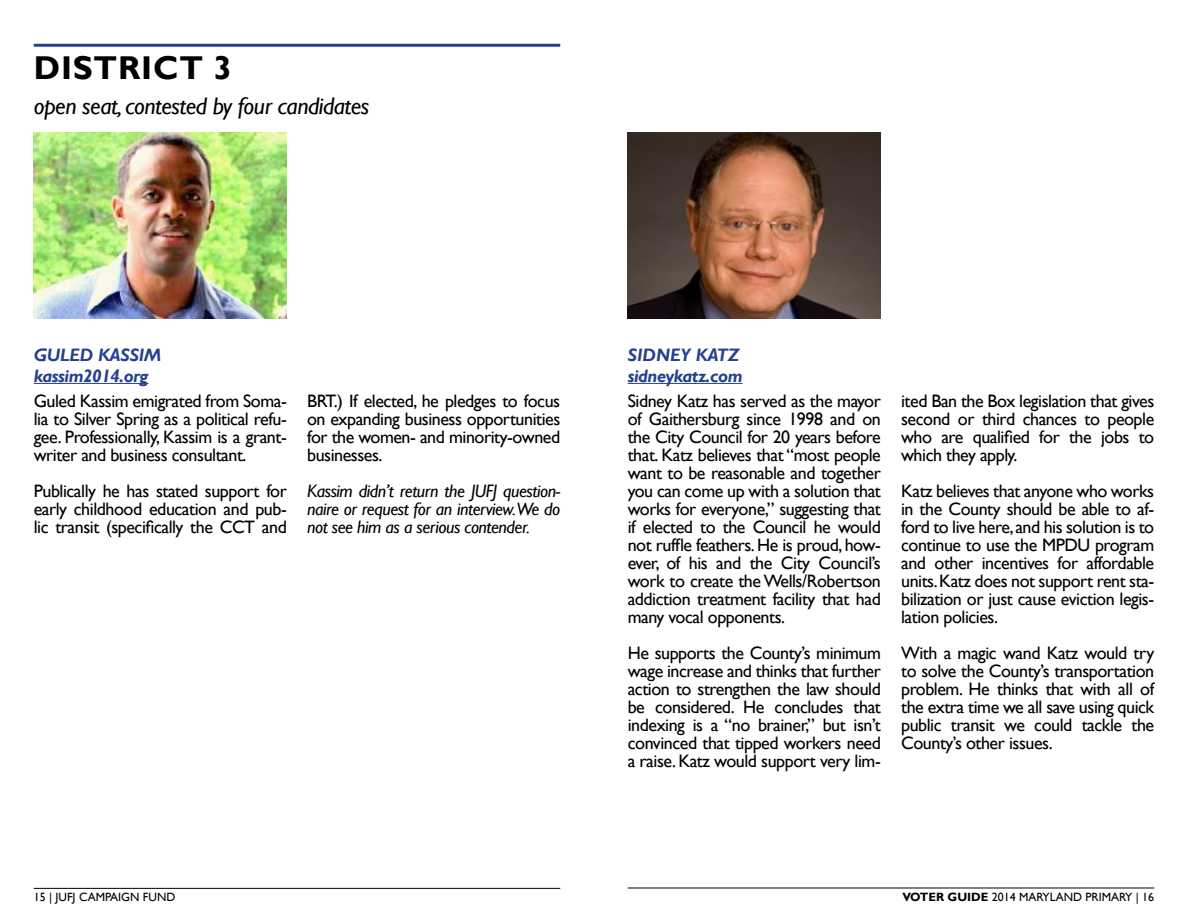
<style>
.page{position:relative;width:1188px;height:918px;background:#fff}
.page>*{position:absolute;margin:0;border:0;box-sizing:border-box;transform-origin:0 0}
.t1{font:700 33px "Gill Sans";letter-spacing:.025em;color:#000}
.t2{font:italic 24px "Gill Sans";letter-spacing:-.02em;color:#000}
.t3{font:18px/18px "Gill Sans";letter-spacing:-.025em;color:#000;text-align:justify}
.t4{font:italic 18px/18px "Gill Sans";letter-spacing:-.025em;color:#000;text-align:justify}
.t5{font:italic 700 18px/21px "Gill Sans";letter-spacing:-.01em;color:#25408f}
.t6{font:12px "Gill Sans";color:#000}
.s1{font-weight:700}
</style>
<div class="page">
<hr style="left:34px;top:888px;width:526px;height:1px;background:#000">
<hr style="left:628px;top:888px;width:526px;height:1px;background:#000">
<hr style="left:34px;top:383px;width:114px;height:1px;background:#25408f">
<img style="left:34px;top:133px;width:253px;height:186px">
<hr style="left:34px;top:44px;width:526px;height:3px;background:#25408f">
<hr style="left:628px;top:383px;width:115px;height:1px;background:#25408f">
<img style="left:628px;top:133px;width:253px;height:186px">
<h1 class="t1" style="left:34px;top:48px;width:128px">DISTRICT</h1>
<h1 class="t1" style="left:214px;top:48px;width:20px">3</h1>
<h2 class="t2" style="left:34px;top:92px;width:337px">open seat, contested by four candidates</h2>
<p class="t5" style="left:34px;top:345px;width:127px">Guled Kassim kassim2014.org</p>
<p class="t3" style="left:34px;top:392px;width:255px">Guled Kassim emigrated from Soma&shy;lia to Silver Spring as a political refu&shy;gee. Professionally, Kassim is a grant&shy;writer and business consultant.</p>
<p class="t3" style="left:34px;top:482px;width:255px">Publically he has stated support for early childhood education and pub&shy;lic transit (specifically the CCT and</p>
<p class="t3" style="left:307px;top:392px;width:255px">BRT.) If elected, he pledges to focus on expanding business opportunities for the women- and minority-owned businesses.</p>
<p class="t4" style="left:307px;top:482px;width:255px">Kassim didn’t return the JUFJ question&shy;naire or request for an interview.We do not see him as a serious contender.</p>
<p class="t6" style="left:34px;top:890px;width:31px">15 | Jufj</p>
<p class="t6" style="left:79px;top:890px;width:9px">campaig</p>
<p class="t6" style="left:130px;top:890px;width:44px">n fund</p>
<p class="t5" style="left:628px;top:345px;width:116px">Sidney Katz sidneykatz.com</p>
<p class="t3" style="left:628px;top:392px;width:255px">Sidney Katz has served as the mayor of Gaithersburg since 1998 and on the City Council for 20 years before that. Katz believes that “most people want to be reasonable and together you can come up with a solution that works for everyone,” suggesting that if elected to the Council he would not ruffle feathers. He is proud, how&shy;ever, of his and the City Council’s work to create the Wells/Robertson addiction treatment facility that had many vocal opponents.</p>
<p class="t3" style="left:628px;top:644px;width:255px">He supports the County’s minimum wage increase and thinks that further action to strengthen the law should be considered. He concludes that indexing is a “no brainer,” but isn’t convinced that tipped workers need a raise. Katz would support very lim-</p>
<p class="t3" style="left:901px;top:392px;width:255px">ited Ban the Box legislation that gives second or third chances to people who are qualified for the jobs to which they apply.</p>
<p class="t3" style="left:901px;top:482px;width:255px">Katz believes that anyone who works in the County should be able to af&shy;ford to live here, and his solution is to continue to use the MPDU</p>
<p class="t3" style="left:901px;top:536px;width:255px;text-indent:194px">program and other incentives for affordable units. Katz does not support rent sta&shy;bilization or just cause eviction legis&shy;lation policies.</p>
<p class="t3" style="left:901px;top:644px;width:255px">With a magic wand Katz would try to solve the County’s transportation problem. He thinks that with all of the extra time we all save using quick public transit we could tackle the County’s other issues.</p>
<p class="t6" style="left:902px;top:890px;width:191px"><span class="s1">VOTER GUI DE</span> 2014 Maryland primar</p>
<p class="t6" style="left:1125px;top:890px;width:31px">y | 16</p>
</div>
